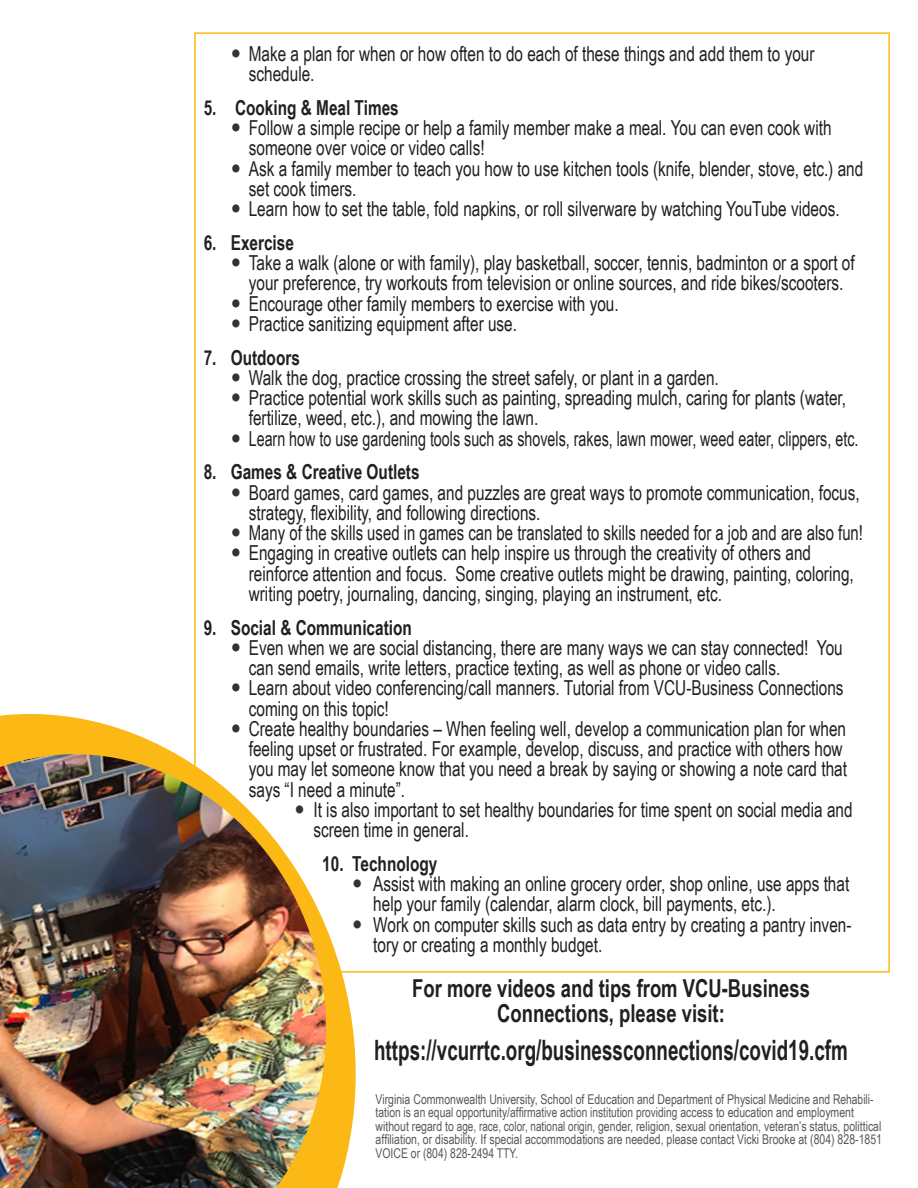
<style>
.page{position:relative;width:918px;height:1188px;background:#fff}
.page>*{position:absolute;margin:0;border:0;box-sizing:border-box;transform-origin:0 0}
.t1{font:700 28.05px "Arial Narrow";color:#231f20;scale:.82 1}
.t2{font:700 24.75px "Arial Narrow";color:#231f20;scale:.91 1}
.t3{font:20.7px/20.2px "Arial Narrow";color:#231f20;scale:.91 1}
.t4{font:700 20.7px "Arial Narrow";color:#231f20;scale:.91 1}
.t5{font:20.7px "Arial Narrow";color:#231f20;scale:.85 1}
.t6{font:20.7px "Arial Narrow";color:#231f20;scale:.88 1}
.t7{font:13.5px/13.5px "Arial Narrow";color:#57585a;scale:.95 1}
</style>
<div class="page">
<div style="left:194px;top:32px;width:696px;height:941px;background:#fff;border:2px solid #fcb814"></div>
<svg style="left:0;top:679px;width:392px;height:509px"></svg>
<img style="left:0;top:754px;width:337px;height:434px">
<svg style="left:232px;top:684px;width:8px;height:8px"></svg>
<svg style="left:232px;top:724px;width:8px;height:8px"></svg>
<svg style="left:296px;top:805px;width:7px;height:8px"></svg>
<svg style="left:354px;top:880px;width:7px;height:8px"></svg>
<svg style="left:354px;top:920px;width:7px;height:8px"></svg>
<p class="t3" style="left:249px;top:43px;width:623px">Make a plan for when or how often to do each of these things and add them to your schedule.</p>
<p class="t4" style="left:204px;top:92px;width:216px">5. Cooking &amp; Meal Times</p>
<p class="t3" style="left:249px;top:117px;width:642px">Follow a simple recipe or help a family member make a meal. You can even cook with someone over voice or video calls!</p>
<p class="t3" style="left:249px;top:157px;width:677px">Ask a family member to teach you how to use kitchen tools (knife, blender, stove, etc.) and set cook timers.</p>
<p class="t3" style="left:249px;top:198px;width:651px">Learn how to set the table, fold napkins, or roll silverware by watching YouTube videos.</p>
<p class="t4" style="left:204px;top:227px;width:101px">6. Exercise</p>
<p class="t3" style="left:249px;top:252px;width:667px">Take a walk (alone or with family), play basketball, soccer, tennis, badminton or a sport of your preference, try workouts from television or online sources, and ride bikes/scooters.</p>
<p class="t3" style="left:249px;top:292px;width:408px">Encourage other family members to exercise with you.</p>
<p class="t3" style="left:249px;top:313px;width:296px">Practice sanitizing equipment after use.</p>
<p class="t4" style="left:204px;top:342px;width:107px">7. Outdoors</p>
<p class="t3" style="left:249px;top:367px;width:518px">Walk the dog, practice crossing the street safely, or plant in a garden.</p>
<p class="t3" style="left:249px;top:387px;width:658px">Practice potential work skills such as painting, spreading mulch, caring for plants (water, fertilize, weed, etc.), and mowing the lawn.</p>
<p class="t5" style="left:249px;top:423px;width:719px">Learn how to use gardening tools such as shovels, rakes, lawn mower, weed eater, clippers, etc.</p>
<p class="t4" style="left:204px;top:456px;width:239px">8. Games &amp; Creative Outlets</p>
<p class="t3" style="left:249px;top:481px;width:673px">Board games, card games, and puzzles are great ways to promote communication, focus, strategy, flexibility, and following directions.</p>
<p class="t6" style="left:249px;top:518px;width:700px">Many of the skills used in games can be translated to skills needed for a job and are also fun!</p>
<p class="t3" style="left:249px;top:542px;width:666px">Engaging in creative outlets can help inspire us through the creativity of others and reinforce attention and focus. Some creative outlets might be drawing, painting, coloring, writing poetry, journaling, dancing, singing, playing an instrument, etc.</p>
<p class="t4" style="left:204px;top:612px;width:230px">9. Social &amp; Communication</p>
<p class="t3" style="left:249px;top:637px;width:654px">Even when we are social distancing, there are many ways we can stay connected! You can send emails, write letters, practice texting, as well as phone or video calls.</p>
<p class="t3" style="left:249px;top:677px;width:655px">Learn about video conferencing/call manners. Tutorial from VCU-Business Connections coming on this topic!</p>
<p class="t3" style="left:249px;top:718px;width:659px">Create healthy boundaries – When feeling well, develop a communication plan for when feeling upset or frustrated. For example, develop, discuss, and practice with others how you may let someone know that you need a break by saying or showing a note card that says “I need a minute”.</p>
<p class="t3" style="left:313px;top:799px;width:594px">It is also important to set healthy boundaries for time spent on social media and screen time in general.</p>
<p class="t4" style="left:322px;top:848px;width:128px">10. Technology</p>
<p class="t3" style="left:373px;top:873px;width:525px">Assist with making an online grocery order, shop online, use apps that help your family (calendar, alarm clock, bill payments, etc.).</p>
<p class="t3" style="left:373px;top:913px;width:527px">Work on computer skills such as data entry by creating a pantry inven&shy;tory or creating a monthly budget.</p>
<p class="t2" style="left:412px;top:969px;width:439px">For more videos and tips from VCU-Business</p>
<p class="t2" style="left:497px;top:995px;width:252px">Connections, please visit:</p>
<p class="t1" style="left:374px;top:1028px;width:579px">https://vcurrtc.org/businessconnections/covid19.cfm</p>
<p class="t7" style="left:376px;top:1092px;width:535px">Virginia Commonwealth University, School of Education and Department of Physical Medicine and Rehabili&shy;tation is an equal opportunity/affirmative action institution providing access to education and employment without regard to age, race, color, national origin, gender, religion, sexual orientation, veteran’s status, polittical affiliation, or disability. If special accommodations are needed, please contact Vicki Brooke at (804) 828-1851<br>VOICE or (804) 828-2494 TTY.</p>
</div>
